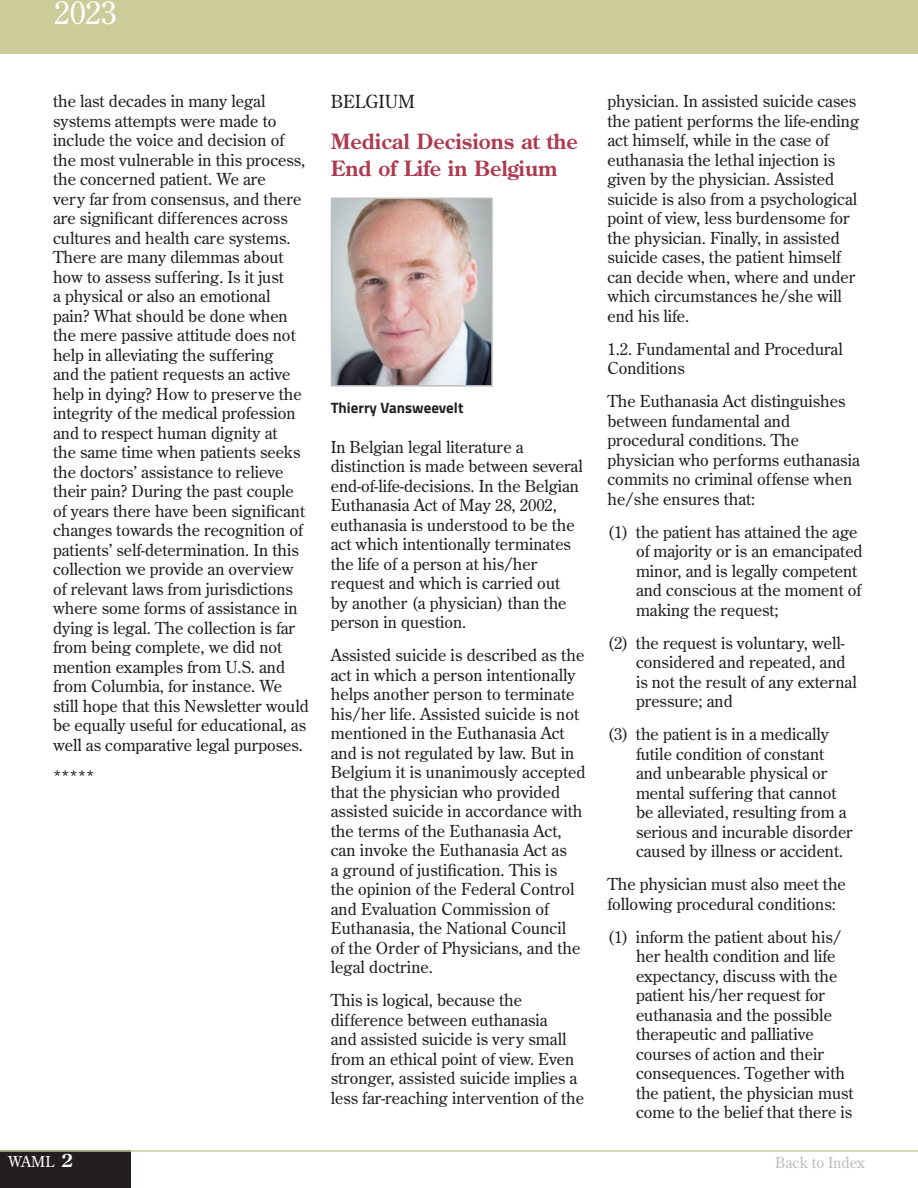
<style>
.page{position:relative;width:918px;height:1188px;background:#fff}
.page>*{position:absolute;margin:0;border:0;box-sizing:border-box;transform-origin:0 0}
.t1{font:31.5px "Century Old Style Std";color:#fff}
.t2{font:700 21px/27px "Century Old Style Std";color:#ae3a50}
.t3{font:18px "Century Old Style Std";color:#231f20}
.No_Spacing{font:16.5px/19.5px "Century Old Style Std";color:#231f20}
.t4{font:700 15px "Cairo";color:#231f20}
.t5{font:15px "Century Old Style Std";color:#bcbdc0}
.t6{font:15px "Century Old Style Std";color:#fff}
.s1{font-weight:700;font-size:18px}
</style>
<div class="page">
<div style="left:0;top:1150px;width:130px;height:38px;background:#231f20"></div>
<div style="left:0;top:0;width:918px;height:54px;background:#cbcc99"></div>
<hr style="left:0;top:1150px;width:918px;height:2px;background:#cbcc99">
<img style="left:334px;top:201px;width:156px;height:183px">
<div style="left:331px;top:198px;width:162px;height:189px;border:2px solid #bcbdc0"></div>
<h1 class="t1" style="left:54px;top:-8px;width:64px">2023</h1>
<p class="No_Spacing" style="left:53px;top:91px;width:257px">the last decades in many legal systems attempts were made to include the voice and decision of the most vulnerable in this process, the concerned patient. We are<br>very far from consensus, and there are significant differences across cultures and health care systems.<br>There are many dilemmas about how to assess suffering. Is it just<br>a physical or also an emotional pain? What should be done when the mere passive attitude does not help in alleviating the suffering<br>and the patient requests an active help in dying? How to preserve the integrity of the medical profession and to respect human dignity at<br>the same time when patients seeks the doctors’ assistance to relieve their pain? During the past couple of years there have been significant changes towards the recognition of patients’ self-determination. In this collection we provide an overview of relevant laws from jurisdictions where some forms of assistance in dying is legal. The collection is far from being complete, we did not mention examples from U.S. and from Columbia, for instance. We still hope that this Newsletter would be equally useful for educational, as well as comparative legal purposes.</p>
<p class="No_Spacing" style="left:53px;top:766px;width:43px">*****</p>
<p class="t3" style="left:331px;top:90px;width:86px">BELGIUM</p>
<p class="t2" style="left:331px;top:127px;width:248px">Medical Decisions at the<br>End of Life in Belgium</p>
<p class="t4" style="left:331px;top:395px;width:134px">Thierry Vansweevelt</p>
<p class="No_Spacing" style="left:331px;top:437px;width:254px">In Belgian legal literature a distinction is made between several end-of-life-decisions. In the Belgian<br>Euthanasia Act of May 28, 2002, euthanasia is understood to be the act which intentionally terminates the life of a person at his/her request and which is carried out<br>by another (a physician) than the person in question.</p>
<p class="No_Spacing" style="left:331px;top:645px;width:256px">Assisted suicide is described as the act in which a person intentionally helps another person to terminate his/her life. Assisted suicide is not mentioned in the Euthanasia Act and is not regulated by law. But in<br>Belgium it is unanimously accepted that the physician who provided assisted suicide in accordance with the terms of the Euthanasia Act, can invoke the Euthanasia Act as<br>a ground of justification. This is<br>the opinion of the Federal Control and Evaluation Commission of<br>Euthanasia, the National Council<br>of the Order of Physicians, and the legal doctrine.</p>
<p class="No_Spacing" style="left:331px;top:990px;width:255px">This is logical, because the difference between euthanasia<br>and assisted suicide is very small from an ethical point of view. Even stronger, assisted suicide implies a less far-reaching intervention of the</p>
<p class="No_Spacing" style="left:608px;top:91px;width:253px">physician. In assisted suicide cases the patient performs the life-ending act himself, while in the case of euthanasia the lethal injection is given by the physician. Assisted suicide is also from a psychological point of view, less burdensome for the physician. Finally, in assisted suicide cases, the patient himself can decide when, where and under which circumstances he/she will end his life.</p>
<p class="No_Spacing" style="left:608px;top:339px;width:237px">1.2. Fundamental and Procedural<br>Conditions</p>
<p class="No_Spacing" style="left:608px;top:391px;width:254px">The Euthanasia Act distinguishes between fundamental and procedural conditions. The physician who performs euthanasia commits no criminal offense when he/she ensures that:</p>
<p class="No_Spacing" style="left:636px;top:522px;width:228px;text-indent:-28px">(1) the patient has attained the age of majority or is an emancipated minor, and is legally competent and conscious at the moment of making the request;</p>
<p class="No_Spacing" style="left:636px;top:633px;width:222px;text-indent:-28px">(2) the request is voluntary, well&shy;considered and repeated, and is not the result of any external pressure; and</p>
<p class="No_Spacing" style="left:636px;top:724px;width:218px;text-indent:-28px">(3) the patient is in a medically futile condition of constant and unbearable physical or mental suffering that cannot be alleviated, resulting from a serious and incurable disorder caused by illness or accident.</p>
<p class="No_Spacing" style="left:608px;top:874px;width:240px">The physician must also meet the following procedural conditions:</p>
<p class="No_Spacing" style="left:636px;top:927px;width:219px;text-indent:-28px">(1) inform the patient about his/ her health condition and life expectancy, discuss with the patient his/her request for euthanasia and the possible therapeutic and palliative courses of action and their consequences. Together with the patient, the physician must come to the belief that there is</p>
<p class="t6" style="left:8px;top:1152px;width:67px">WAML <span class="s1">2</span></p>
<p class="t5" style="left:775px;top:1153px;width:91px">Back to Index</p>
</div>
